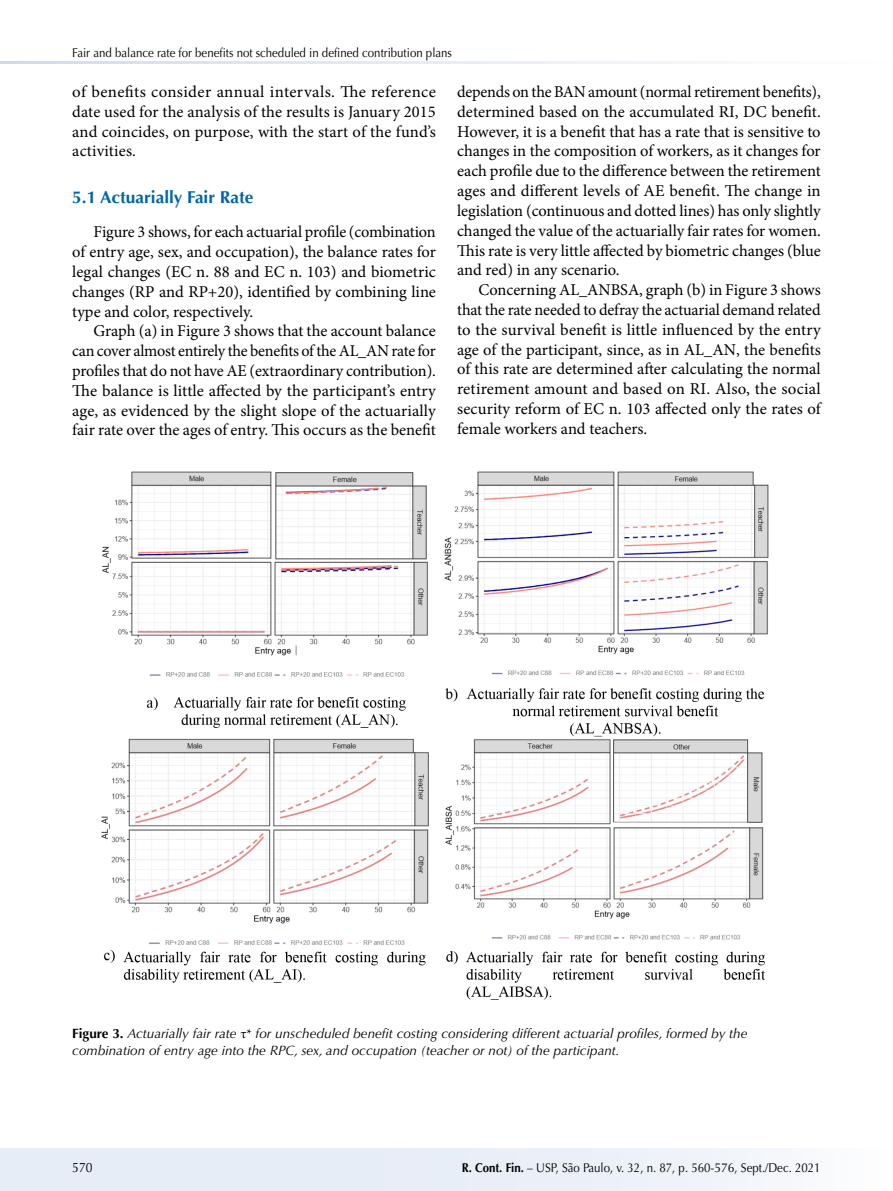
<style>
.page{position:relative;width:893px;height:1191px;background:#fff}
.page>*{position:absolute;margin:0;border:0;box-sizing:border-box;transform-origin:0 0}
.t1{font:700 17.25px "Optima LT Std";color:#0064a7}
.t2{font:16.5px/19.8px "Minion Pro";color:#000;text-align:justify}
.t3{font:italic 13.5px/16.2px "Optima LT Std";color:#000}
.t4{font:13.5px "Optima LT Std";color:#000;scale:.9 1}
.t5{font:12.75px "Optima LT Std";color:#000;scale:.9 1}
.s1{font-weight:700;font-style:normal}
.s2{font-family:"Minion Pro";font-style:normal}
.s3{font-weight:700}
.s4{font-style:inherit}
</style>
<div class="page">
<div style="left:0;top:1148px;width:893px;height:43px;background:#e7edf7"></div>
<hr style="left:0;top:61px;width:893px;height:3px;background:#cfdbee">
<img style="left:101px;top:471px;width:668px;height:528px">
<p class="t5" style="left:72px;top:45px;width:424px">Fair and balance rate for benefits not scheduled in defined contribution plans</p>
<p class="t2" style="left:72px;top:82px;width:365px">of benefits consider annual intervals. The reference date used for the analysis of the results is January 2015 and coincides, on purpose, with the start of the fund’s activities.</p>
<p class="t1" style="left:72px;top:187px;width:183px">5.1 Actuarially Fair Rate</p>
<p class="t2" style="left:72px;top:222px;width:365px;text-indent:21px">Figure 3 shows, for each actuarial profile (combination of entry age, sex, and occupation), the balance rates for legal changes (EC n. 88 and EC n. 103) and biometric changes (RP and RP+20), identified by combining line type and color, respectively.</p>
<p class="t2" style="left:72px;top:321px;width:365px;text-indent:21px">Graph (a) in Figure 3 shows that the account balance can cover almost entirely the benefits of the AL_AN rate for profiles that do not have AE (extraordinary contribution).<br>The balance is little affected by the participant’s entry age, as evidenced by the slight slope of the actuarially fair rate over the ages of entry. This occurs as the benefit</p>
<p class="t2" style="left:457px;top:82px;width:365px">depends on the BAN amount (normal retirement benefits), determined based on the accumulated RI, DC benefit.<br>However, it is a benefit that has a rate that is sensitive to changes in the composition of workers, as it changes for each profile due to the difference between the retirement ages and different levels of AE benefit. The change in legislation (continuous and dotted lines) has only slightly changed the value of the actuarially fair rates for women.<br>This rate is very little affected by biometric changes (blue and red) in any scenario.</p>
<p class="t2" style="left:457px;top:280px;width:365px;text-indent:21px">Concerning AL_ANBSA, graph (b) in Figure 3 shows that the rate needed to defray the actuarial demand related to the survival benefit is little influenced by the entry age of the participant, since, as in AL_AN, the benefits of this rate are determined after calculating the normal retirement amount and based on RI. Also, the social security reform of EC n. 103 affected only the rates of female workers and teachers.</p>
<p class="t3" style="left:72px;top:1025px;width:677px"><span class="s1">Figure 3.</span> Actuarially fair rate <span class="s2">τ*</span> for unscheduled benefit costing considering different actuarial profiles, formed by the combination of entry age into the RPC, sex, and occupation (teacher or not) of the participant.</p>
<p class="t4" style="left:72px;top:1160px;width:24px">570</p>
<p class="t5" style="left:462px;top:1160px;width:400px"><span class="s3">R. Cont. Fin.</span> – USP, São Paulo, v. 32, n. 87, p. 560-<span class="s4">576</span>, Sept./Dec. 2021</p>
</div>
